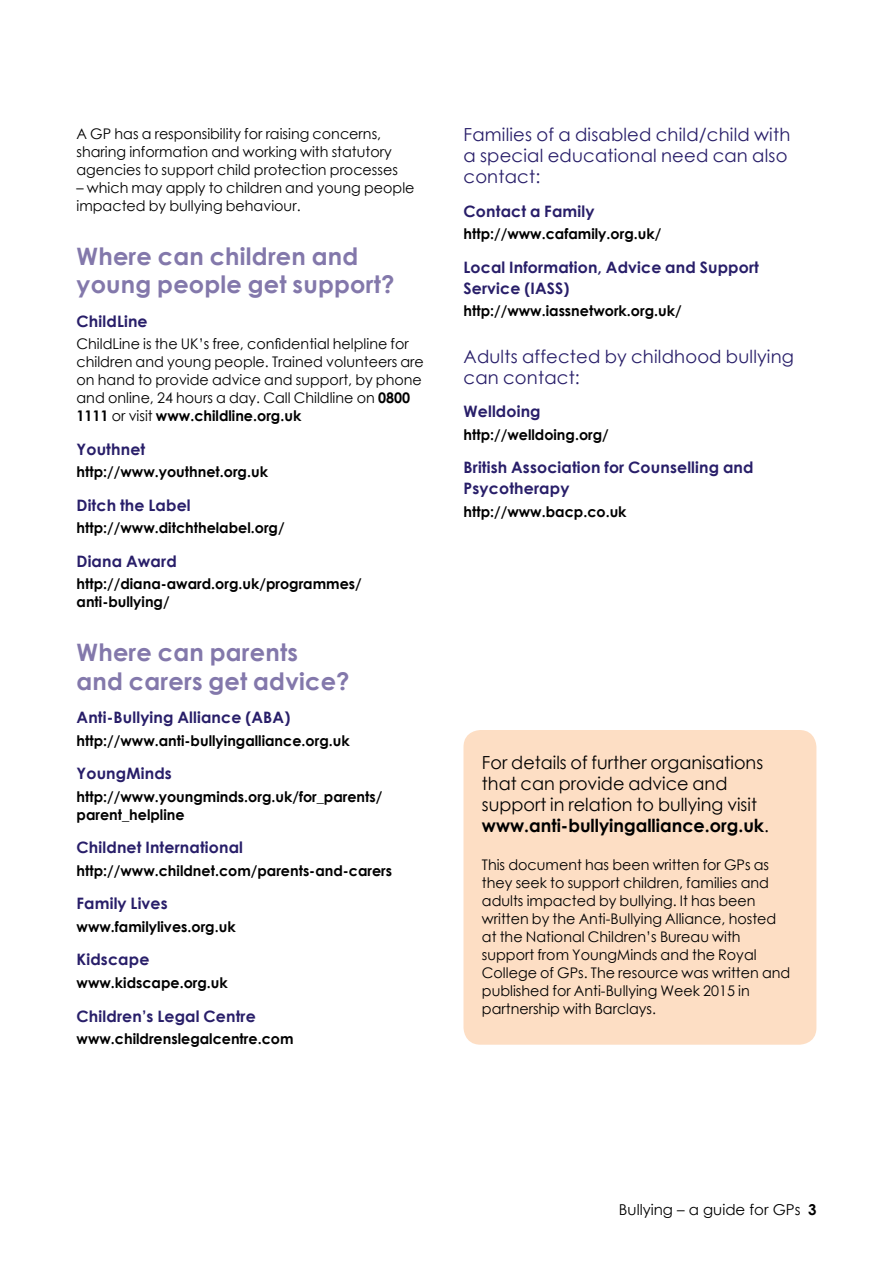
<style>
.page{position:relative;width:893px;height:1263px;background:#fff}
.page>*{position:absolute;margin:0;border:0;box-sizing:border-box;transform-origin:0 0}
.t1{font:700 24px/28.5px "Century Gothic";letter-spacing:.01em;color:#8378ab}
.t2{font:18px/21px "Century Gothic";color:#000}
.t3{font:18px/21px "Century Gothic";letter-spacing:.01em;color:#281e69}
.t4{font:700 15.75px/21px "Century Gothic";letter-spacing:.01em;color:#281e69}
.t5{font:15px "Century Gothic";color:#000}
.t6{font:14.7px/18px "Century Gothic";color:#000}
.t7{font:700 14.7px/18px "Century Gothic";color:#000}
.s1{font-weight:700}
</style>
<div class="page">
<div style="left:463px;top:730px;width:353px;height:315px;background:#fddec4;border-radius:17px"></div>
<p class="t6" style="left:77px;top:124px;width:323px">A GP has a responsibility for raising concerns, sharing information and working with statutory agencies to support child protection processes</p>
<p class="t6" style="left:77px;top:178px;width:339px">– which may apply to children and young people impacted by bullying behaviour.</p>
<h1 class="t1" style="left:77px;top:241px;width:320px">Where can children and young people get support?</h1>
<p class="t4" style="left:77px;top:310px;width:73px">ChildLine</p>
<p class="t6" style="left:77px;top:335px;width:349px">ChildLine is the UK’s free, confidential helpline for children and young people. Trained volunteers are on hand to provide advice and support, by phone and online, 24 hours a day. Call Childline on <span class="s1">0800<br>1111</span> or visit <span class="s1">www.childline.org.uk</span></p>
<p class="t4" style="left:77px;top:438px;width:70px">Youthnet</p>
<p class="t7" style="left:77px;top:462px;width:193px">http://www.youthnet.org.uk</p>
<p class="t4" style="left:77px;top:494px;width:116px">Ditch the Label</p>
<p class="t7" style="left:77px;top:518px;width:210px">http://www.ditchthelabel.org/</p>
<p class="t4" style="left:77px;top:550px;width:102px">Diana Award</p>
<p class="t7" style="left:77px;top:574px;width:287px">http://diana-award.org.uk/programmes/ anti-bullying/</p>
<h1 class="t1" style="left:77px;top:637px;width:275px">Where can parents and carers get advice?</h1>
<p class="t4" style="left:77px;top:706px;width:215px">Anti-Bullying Alliance (ABA)</p>
<p class="t7" style="left:77px;top:731px;width:275px">http://www.anti-bullyingalliance.org.uk</p>
<p class="t4" style="left:77px;top:762px;width:97px">YoungMinds</p>
<p class="t7" style="left:77px;top:787px;width:307px">http://www.youngminds.org.uk/for_parents/ parent_helpline</p>
<p class="t4" style="left:77px;top:836px;width:168px">Childnet International</p>
<p class="t7" style="left:77px;top:861px;width:317px">http://www.childnet.com/parents-and-carers</p>
<p class="t4" style="left:77px;top:892px;width:93px">Family Lives</p>
<p class="t7" style="left:77px;top:917px;width:161px">www.familylives.org.uk</p>
<p class="t4" style="left:77px;top:948px;width:74px">Kidscape</p>
<p class="t7" style="left:77px;top:973px;width:153px">www.kidscape.org.uk</p>
<p class="t4" style="left:77px;top:1004px;width:181px">Children’s Legal Centre</p>
<p class="t7" style="left:77px;top:1029px;width:218px">www.childrenslegalcentre.com</p>
<p class="t3" style="left:463px;top:124px;width:328px">Families of a disabled child/child with a special educational need can also contact:</p>
<p class="t4" style="left:463px;top:200px;width:133px">Contact a Family</p>
<p class="t7" style="left:463px;top:224px;width:199px">http://www.cafamily.org.uk/</p>
<p class="t4" style="left:463px;top:256px;width:297px">Local Information, Advice and Support<br>Service (IASS)</p>
<p class="t7" style="left:463px;top:301px;width:220px">http://www.iassnetwork.org.uk/</p>
<p class="t3" style="left:463px;top:345px;width:332px">Adults affected by childhood bullying can contact:</p>
<p class="t4" style="left:463px;top:400px;width:79px">Welldoing</p>
<p class="t7" style="left:463px;top:425px;width:147px">http://welldoing.org/</p>
<p class="t4" style="left:463px;top:456px;width:292px">British Association for Counselling and<br>Psycotherapy</p>
<p class="t7" style="left:463px;top:502px;width:165px">http://www.bacp.co.uk</p>
<p class="t2" style="left:482px;top:752px;width:289px">For details of further organisations that can provide advice and support in relation to bullying visit <span class="s1">www.anti-bullyingalliance.org.uk</span>.</p>
<p class="t6" style="left:482px;top:855px;width:310px">This document has been written for GPs as they seek to support children, families and adults impacted by bullying. It has been written by the Anti-Bullying Alliance, hosted at the National Children’s Bureau with support from YoungMinds and the Royal College of GPs. The resource was written and published for Anti-Bullying Week 2015 in partnership with Barclays.</p>
<p class="t5" style="left:619px;top:1199px;width:199px">Bullying – a guide for GPs <span class="s1">3</span></p>
</div>
